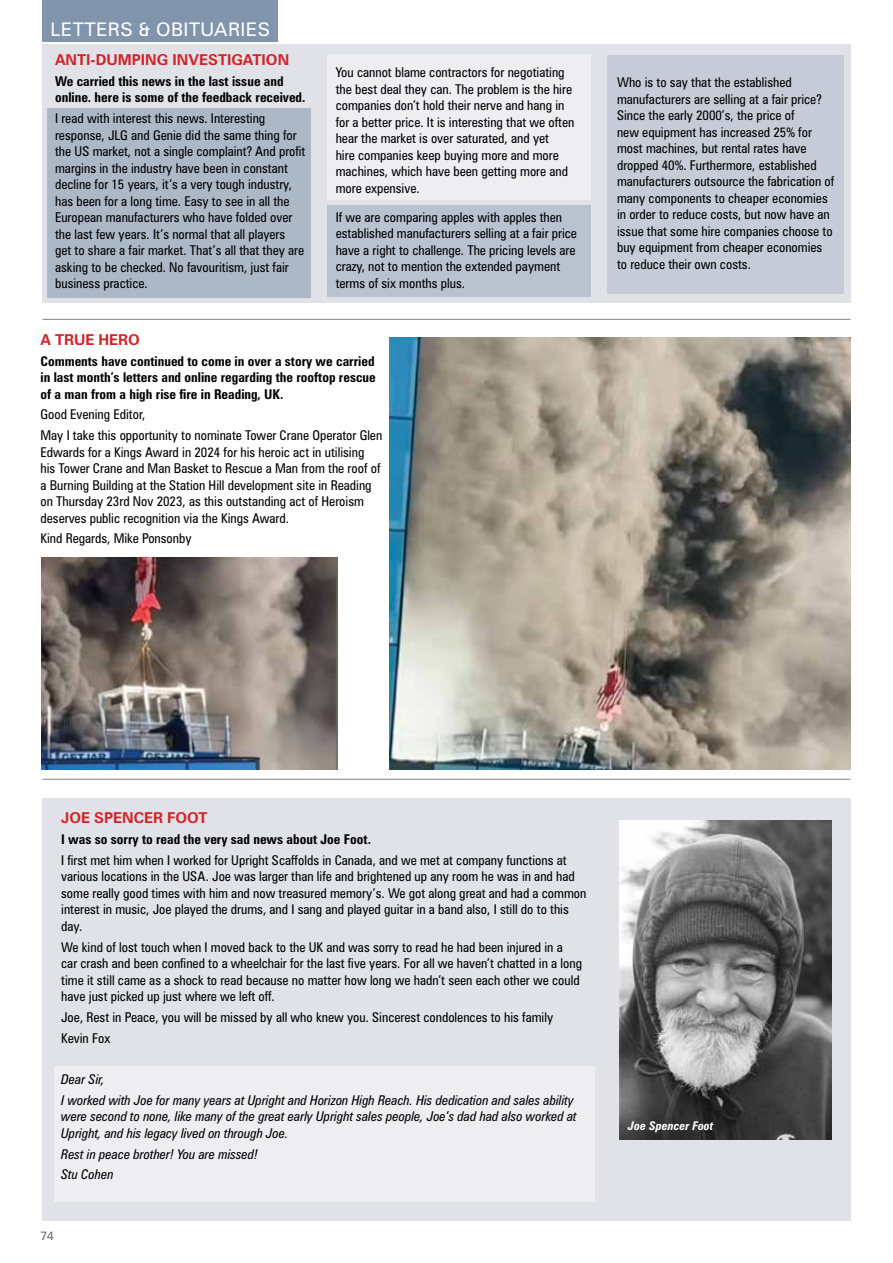
<style>
.page{position:relative;width:893px;height:1263px;background:#fff}
.page>*{position:absolute;margin:0;border:0;box-sizing:border-box;transform-origin:0 0}
.t1{font:18.75px "Zurich BT";letter-spacing:.02em;color:#fff}
.t2{font:700 15px "Zurich BT";color:#d2232a}
.t3{font:condensed 13.5px/16.5px "Zurich BT";color:#000}
.t4{font:700 condensed 13.5px/16.5px "Zurich BT";color:#000}
.t5{font:italic condensed 13.5px/20.7px "Zurich BT";color:#000}
.t6{font:italic 700 condensed 12px "Zurich BT";color:#fff}
.t7{font:12px "Zurich BT";color:#6d6e71}
</style>
<div class="page">
<div style="left:43px;top:44px;width:808px;height:259px;background:#e0e2e8"></div>
<div style="left:47px;top:108px;width:263px;height:189px;background:#adb8c7"></div>
<div style="left:327px;top:55px;width:264px;height:145px;background:#eeeef1"></div>
<div style="left:608px;top:55px;width:236px;height:238px;background:#c6ccd7"></div>
<div style="left:327px;top:205px;width:264px;height:92px;background:#b9c2cf"></div>
<div style="left:43px;top:797px;width:808px;height:423px;background:#e0e2e8"></div>
<div style="left:54px;top:1067px;width:540px;height:135px;background:#eeeef1"></div>
<div style="left:43px;top:0;width:235px;height:41px;background:#8094ac"></div>
<img style="left:620px;top:820px;width:212px;height:319px">
<img style="left:389px;top:338px;width:461px;height:432px">
<img style="left:42px;top:558px;width:295px;height:211px">
<hr style="left:43px;top:779px;width:807px;height:1px;background:#000">
<hr style="left:43px;top:319px;width:807px;height:1px;background:#000">
<h1 class="t1" style="left:51px;top:18px;width:221px">LETTERS &amp; OBITUARIES</h1>
<p class="t2" style="left:55px;top:51px;width:236px">ANTI-DUMPING INVESTIGATION</p>
<p class="t4" style="left:55px;top:73px;width:252px">We carried this news in the last issue and online. here is some of the feedback received.</p>
<p class="t3" style="left:55px;top:110px;width:252px">I read with interest this news. Interesting response, JLG and Genie did the same thing for the US market, not a single complaint? And profit margins in the industry have been in constant decline for 15 years, it’s a very tough industry, has been for a long time. Easy to see in all the European manufacturers who have folded over the last few years. It’s normal that all players<br>get to share a fair market. That’s all that they are asking to be checked. No favouritism, just fair business practice.</p>
<p class="t3" style="left:336px;top:64px;width:240px">You cannot blame contractors for negotiating the best deal they can. The problem is the hire companies don’t hold their nerve and hang in for a better price. It is interesting that we often hear the market is over saturated, and yet<br>hire companies keep buying more and more machines, which have been getting more and more expensive.</p>
<p class="t3" style="left:336px;top:209px;width:243px">If we are comparing apples with apples then established manufacturers selling at a fair price have a right to challenge. The pricing levels are crazy, not to mention the extended payment terms of six months plus.</p>
<p class="t2" style="left:40px;top:330px;width:101px">A TRUE HERO</p>
<p class="t4" style="left:40px;top:353px;width:337px;text-align:justify">Comments have continued to come in over a story we carried in last month’s letters and online regarding the rooftop rescue of a man from a high rise fire in Reading, UK.</p>
<p class="t3" style="left:40px;top:404px;width:343px;line-height:20.7px">Good Evening Editor,<br>May I take this opportunity to nominate Tower Crane Operator Glen</p>
<p class="t3" style="left:40px;top:444px;width:341px">Edwards for a Kings Award in 2024 for his heroic act in utilising his Tower Crane and Man Basket to Rescue a Man from the roof of a Burning Building at the Station Hill development site in Reading on Thursday 23rd Nov 2023, as this outstanding act of Heroism deserves public recognition via the Kings Award.</p>
<p class="t3" style="left:40px;top:530px;width:153px">Kind Regards, Mike Ponsonby</p>
<p class="t3" style="left:617px;top:74px;width:219px">Who is to say that the established manufacturers are selling at a fair price?<br>Since the early 2000’s, the price of<br>new equipment has increased 25% for most machines, but rental rates have dropped 40%. Furthermore, established manufacturers outsource the fabrication of many components to cheaper economies in order to reduce costs, but now have an issue that some hire companies choose to buy equipment from cheaper economies to reduce their own costs.</p>
<p class="t2" style="left:61px;top:809px;width:148px">JOE SPENCER FOOT</p>
<p class="t4" style="left:61px;top:831px;width:311px">I was so sorry to read the very sad news about Joe Foot.</p>
<p class="t3" style="left:61px;top:852px;width:527px">I first met him when I worked for Upright Scaffolds in Canada, and we met at company functions at various locations in the USA. Joe was larger than life and brightened up any room he was in and had some really good times with him and now treasured memory’s. We got along great and had a common interest in music, Joe played the drums, and I sang and played guitar in a band also, I still do to this day.</p>
<p class="t3" style="left:61px;top:938px;width:522px">We kind of lost touch when I moved back to the UK and was sorry to read he had been injured in a car crash and been confined to a wheelchair for the last five years. For all we haven’t chatted in a long time it still came as a shock to read because no matter how long we hadn’t seen each other we could have just picked up just where we left off.</p>
<p class="t3" style="left:61px;top:1006px;width:493px;line-height:20.7px">Joe, Rest in Peace, you will be missed by all who knew you. Sincerest condolences to his family<br>Kevin Fox</p>
<p class="t5" style="left:61px;top:1069px;width:514px">Dear Sir,<br>I worked with Joe for many years at Upright and Horizon High Reach. His dedication and sales ability</p>
<p class="t5" style="left:61px;top:1108px;width:517px;line-height:16.5px">were second to none, like many of the great early Upright sales people, Joe’s dad had also worked at<br>Upright, and his legacy lived on through Joe.</p>
<p class="t5" style="left:61px;top:1143px;width:199px">Rest in peace brother! You are missed!<br>Stu Cohen</p>
<p class="t7" style="left:40px;top:1229px;width:15px">74</p>
<p class="t6" style="left:628px;top:1119px;width:87px">Joe Spencer Foot</p>
</div>
